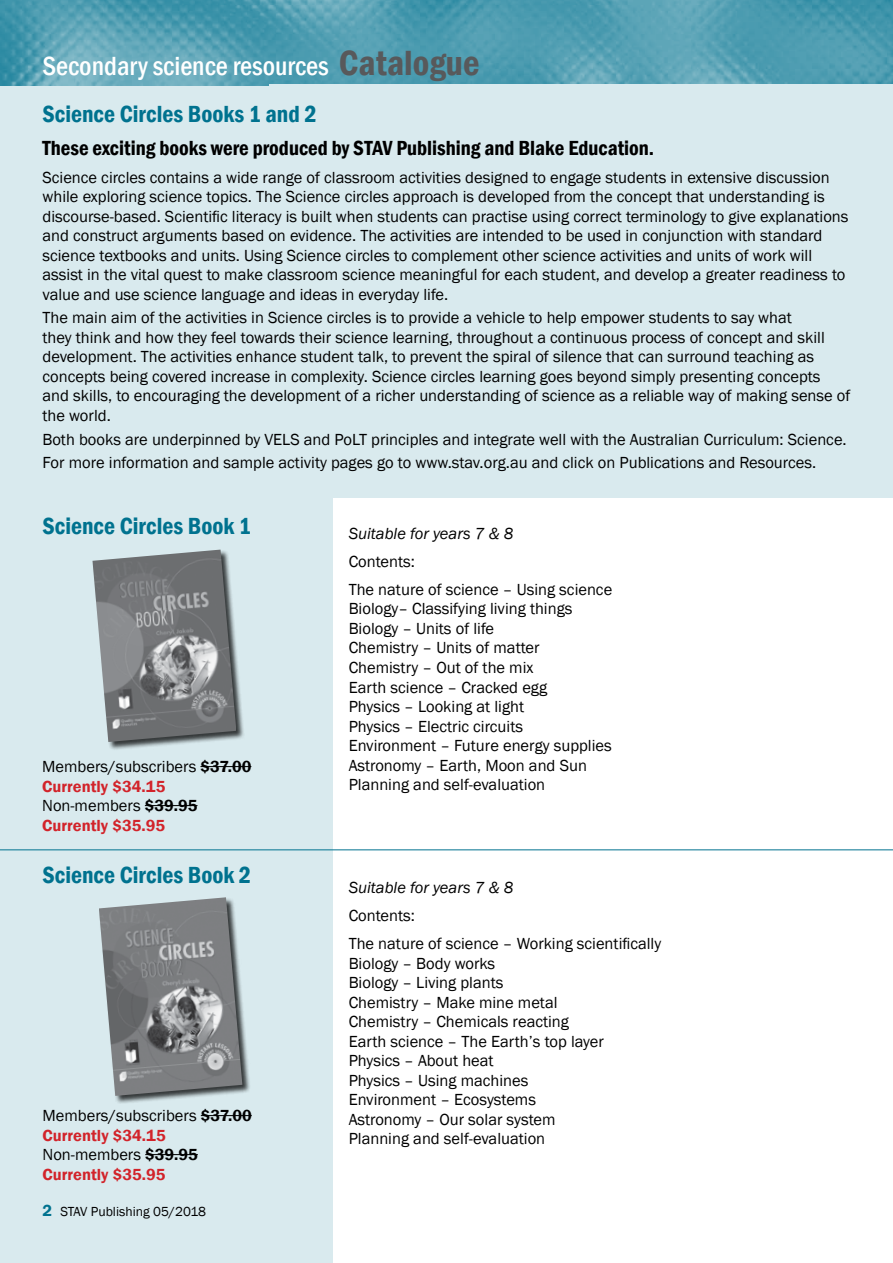
<style>
.page{position:relative;width:893px;height:1263px;background:#fff}
.page>*{position:absolute;margin:0;border:0;box-sizing:border-box;transform-origin:0 0}
.t1{font:500 condensed 27px "Franklin Gothic";color:#fff}
.t2{font:600 condensed 24px "Franklin Gothic";color:#00728f}
.t3{font:600 condensed 21px "Franklin Gothic";color:#000}
.t4{font:16.5px/19.5px "Franklin Gothic";color:#000}
.t5{font:italic 16.5px "Franklin Gothic";color:#000}
.t6{font:13.5px "Franklin Gothic";color:#000}
.s1{font-weight:600;font-size:36px;color:#58595b}
.s2{font-weight:600}
.s3{font-weight:600;color:#d2232a}
.s4{font-weight:600;font-size:16.5px;color:#00728f}
</style>
<div class="page">
<div style="left:0;top:75px;width:333px;height:1188px;background:#d9eaee"></div>
<img style="left:0;top:0;width:893px;height:85px">
<div style="left:270px;top:85px;width:623px;height:413px;background:#d9eaee"></div>
<hr style="left:0;top:849px;width:893px;height:1px;background:#00728f">
<div style="left:99px;top:897px;width:152px;height:207px;background:#000;opacity:.75"></div>
<img style="left:99px;top:897px;width:143px;height:199px">
<div style="left:93px;top:550px;width:152px;height:200px;background:#000;opacity:.75"></div>
<img style="left:92px;top:550px;width:144px;height:192px">
<hr style="left:200px;top:766px;width:51px;height:1px;background:#000">
<hr style="left:145px;top:805px;width:52px;height:1px;background:#000">
<hr style="left:201px;top:1115px;width:51px;height:1px;background:#000">
<hr style="left:145px;top:1154px;width:53px;height:1px;background:#000">
<h1 class="t1" style="left:43px;top:49px;width:439px">Secondary science resources <span class="s1">Catalogue</span></h1>
<h2 class="t2" style="left:43px;top:98px;width:276px">Science Circles Books 1 and 2</h2>
<p class="t3" style="left:43px;top:134px;width:613px">These exciting books were produced by STAV Publishing and Blake Education.</p>
<p class="t4" style="left:43px;top:168px;width:807px">Science circles contains a wide range of classroom activities designed to engage students in extensive discussion while exploring science topics. The Science circles approach is developed from the concept that understanding is discourse-based. Scientific literacy is built when students can practise using correct terminology to give explanations and construct arguments based on evidence. The activities are intended to be used in conjunction with standard science textbooks and units. Using Science circles to complement other science activities and units of work will assist in the vital quest to make classroom science meaningful for each student, and develop a greater readiness to value and use science language and ideas in everyday life.</p>
<p class="t4" style="left:43px;top:308px;width:809px">The main aim of the activities in Science circles is to provide a vehicle to help empower students to say what<br>they think and how they feel towards their science learning, throughout a continuous process of concept and skill development. The activities enhance student talk, to prevent the spiral of silence that can surround teaching as concepts being covered increase in complexity. Science circles learning goes beyond simply presenting concepts and skills, to encouraging the development of a richer understanding of science as a reliable way of making sense of the world.</p>
<p class="t4" style="left:43px;top:428px;width:806px;line-height:23.7px">Both books are underpinned by VELS and PoLT principles and integrate well with the Australian Curriculum: Science.<br>For more information and sample activity pages go to www.stav.org.au and click on Publications and Resources.</p>
<h2 class="t2" style="left:43px;top:509px;width:210px">Science Circles Book 1</h2>
<p class="t4" style="left:42px;top:757px;width:211px">Members/subscribers <span class="s2">$37.00<br></span><span class="s3">Currently $34.15<br></span>Non-members <span class="s2">$39.95<br></span><span class="s3">Currently $35.95</span></p>
<h2 class="t2" style="left:43px;top:859px;width:210px">Science Circles Book 2</h2>
<p class="t4" style="left:43px;top:1106px;width:211px">Members/subscribers <span class="s2">$37.00<br></span><span class="s3">Currently $34.15<br></span>Non-members <span class="s2">$39.95<br></span><span class="s3">Currently $35.95</span></p>
<p class="t6" style="left:43px;top:1203px;width:165px"><span class="s4">2</span> STAV Publishing 05/2018</p>
<p class="t5" style="left:349px;top:523px;width:166px">Suitable for years 7 &amp; 8</p>
<p class="t4" style="left:349px;top:548px;width:265px;line-height:28px">Contents:<br>The nature of science – Using science</p>
<p class="t4" style="left:349px;top:600px;width:265px">Biology– Classifying living things<br>Biology – Units of life<br>Chemistry – Units of matter<br>Chemistry – Out of the mix<br>Earth science – Cracked egg<br>Physics – Looking at light<br>Physics – Electric circuits<br>Environment – Future energy supplies<br>Astronomy – Earth, Moon and Sun<br>Planning and self-evaluation</p>
<p class="t5" style="left:349px;top:877px;width:166px">Suitable for years 7 &amp; 8</p>
<p class="t4" style="left:349px;top:902px;width:314px;line-height:28px">Contents:<br>The nature of science – Working scientifically</p>
<p class="t4" style="left:349px;top:954px;width:257px">Biology – Body works<br>Biology – Living plants<br>Chemistry – Make mine metal<br>Chemistry – Chemicals reacting<br>Earth science – The Earth’s top layer<br>Physics – About heat<br>Physics – Using machines<br>Environment – Ecosystems<br>Astronomy – Our solar system<br>Planning and self-evaluation</p>
</div>
